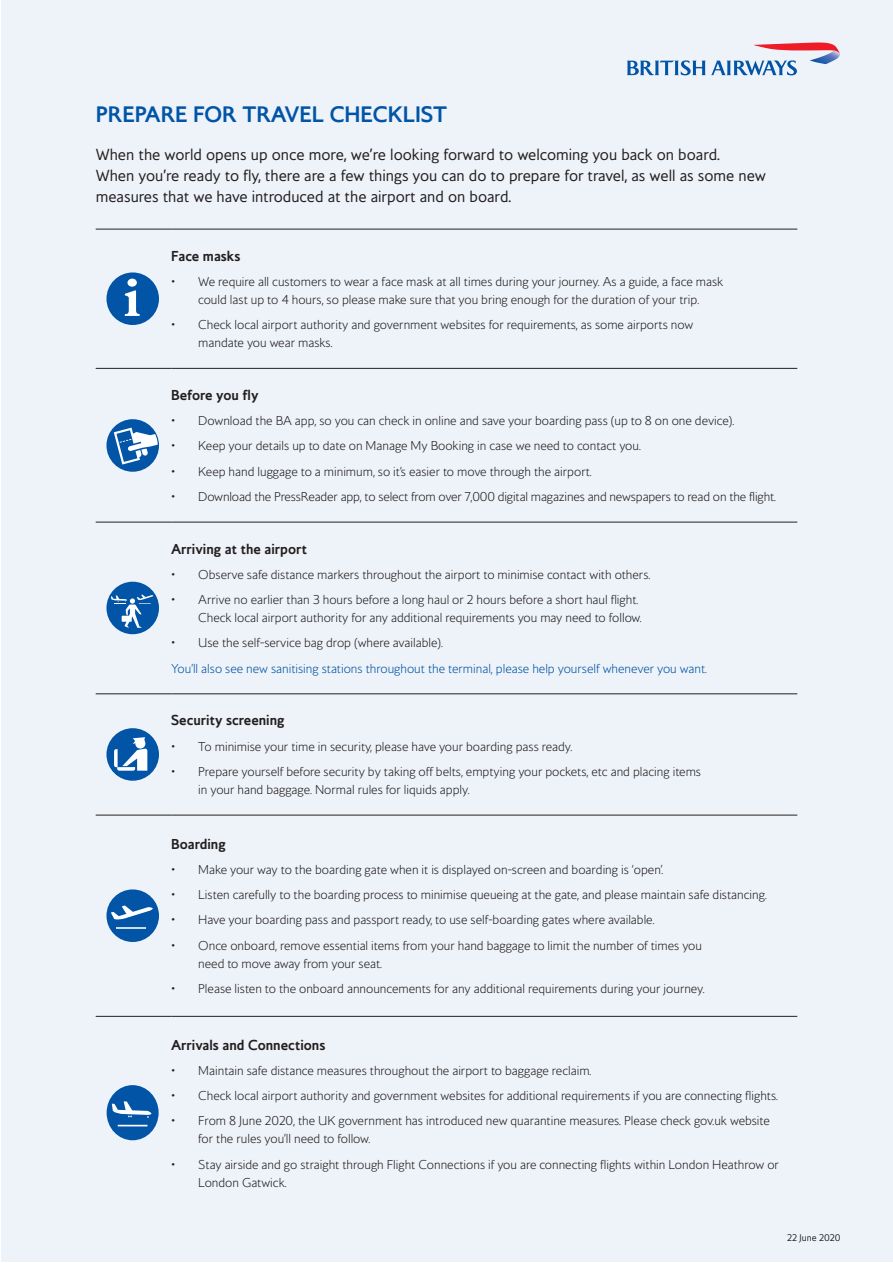
<style>
.page{position:relative;width:893px;height:1263px;background:#fff}
.page>*{position:absolute;margin:0;border:0;box-sizing:border-box;transform-origin:0 0}
.HEAD_B{font:700 21px "Mylius Modern";color:#0154a6}
.BODY_A{font:15px/21px "Mylius Modern";color:#231f20}
.HEAD_E_-_FRAME_ONLY{font:700 13.5px "Mylius Modern";color:#231f20}
.t1{font:200 12px/18px "Mylius Modern";color:#231f20}
.Table_BODY_A{font:200 12px "Mylius Modern";color:#0154a6}
.t2{font:9px "Mylius Modern";color:#231f20}
</style>
<div class="page">
<div style="left:1px;top:1px;width:891px;height:1261px;background:#eef3f9"></div>
<hr style="left:96px;top:229px;width:75px;height:1px;background:#231f20">
<hr style="left:171px;top:229px;width:626px;height:1px;background:#231f20">
<hr style="left:96px;top:368px;width:75px;height:1px;background:#231f20">
<hr style="left:171px;top:368px;width:626px;height:1px;background:#231f20">
<hr style="left:96px;top:522px;width:75px;height:1px;background:#231f20">
<hr style="left:171px;top:522px;width:626px;height:1px;background:#231f20">
<hr style="left:96px;top:693px;width:75px;height:1px;background:#231f20">
<hr style="left:171px;top:693px;width:626px;height:1px;background:#231f20">
<hr style="left:96px;top:815px;width:75px;height:1px;background:#231f20">
<hr style="left:171px;top:815px;width:626px;height:1px;background:#231f20">
<hr style="left:96px;top:1016px;width:75px;height:1px;background:#231f20">
<hr style="left:171px;top:1016px;width:626px;height:1px;background:#231f20">
<div style="left:106px;top:272px;width:53px;height:53px;background:#0154a6;border-radius:50%"></div>
<svg style="left:125px;top:279px;width:15px;height:37px"></svg>
<div style="left:106px;top:419px;width:53px;height:52px;background:#0154a6;border-radius:50%"></div>
<svg style="left:114px;top:428px;width:44px;height:36px"></svg>
<div style="left:106px;top:582px;width:53px;height:52px;background:#0154a6;border-radius:50%"></div>
<svg style="left:111px;top:594px;width:43px;height:34px"></svg>
<div style="left:106px;top:728px;width:53px;height:53px;background:#0154a6;border-radius:50%"></div>
<svg style="left:114px;top:737px;width:33px;height:34px"></svg>
<div style="left:106px;top:889px;width:53px;height:53px;background:#0154a6;border-radius:50%"></div>
<hr style="left:116px;top:927px;width:30px;height:2px;background:#fff">
<svg style="left:111px;top:905px;width:42px;height:14px"></svg>
<div style="left:107px;top:1085px;width:52px;height:55px;background:#0154a6;border-radius:50%"></div>
<svg style="left:112px;top:1101px;width:40px;height:17px"></svg>
<svg style="left:118px;top:1125px;width:29px;height:1px"></svg>
<svg style="left:627px;top:43px;width:213px;height:32px"></svg>
<p class="HEAD_B" style="left:96px;top:101px;width:353px">PREPARE FOR TRAVEL CHECKLIST</p>
<p class="BODY_A" style="left:96px;top:145px;width:672px">When the world opens up once more, we’re looking forward to welcoming you back on board.<br>When you’re ready to fly, there are a few things you can do to prepare for travel, as well as some new measures that we have introduced at the airport and on board.</p>
<p class="HEAD_E_-_FRAME_ONLY" style="left:171px;top:247px;width:71px">Face masks</p>
<p class="t1" style="left:171px;top:273px;width:553px;text-align:center">• We require all customers to wear a face mask at all times during your journey. As a guide, a face mask could last up to 4 hours, so please make sure that you bring enough for the duration of your trip.</p>
<p class="t1" style="left:198px;top:316px;width:496px;text-indent:-27px">• Check local airport authority and government websites for requirements, as some airports now mandate you wear masks.</p>
<p class="HEAD_E_-_FRAME_ONLY" style="left:171px;top:386px;width:89px">Before you fly</p>
<p class="t1" style="left:171px;top:412px;width:564px">• Download the BA app, so you can check in online and save your boarding pass (up to 8 on one device).</p>
<p class="t1" style="left:171px;top:437px;width:471px">• Keep your details up to date on Manage My Booking in case we need to contact you.</p>
<p class="t1" style="left:171px;top:462px;width:422px">• Keep hand luggage to a minimum, so it’s easier to move through the airport.</p>
<p class="t1" style="left:171px;top:488px;width:606px">• Download the PressReader app, to select from over 7,000 digital magazines and newspapers to read on the flight.</p>
<p class="HEAD_E_-_FRAME_ONLY" style="left:171px;top:540px;width:137px">Arriving at the airport</p>
<p class="t1" style="left:171px;top:566px;width:480px">• Observe safe distance markers throughout the airport to minimise contact with others.</p>
<p class="t1" style="left:171px;top:591px;width:472px;text-align:right">• Arrive no earlier than 3 hours before a long haul or 2 hours before a short haul flight.<br>Check local airport authority for any additional requirements you may need to follow.</p>
<p class="t1" style="left:171px;top:634px;width:273px">• Use the self-service bag drop (where available).</p>
<p class="Table_BODY_A" style="left:171px;top:661px;width:537px">You’ll also see new sanitising stations throughout the terminal, please help yourself whenever you want.</p>
<p class="HEAD_E_-_FRAME_ONLY" style="left:171px;top:711px;width:115px">Security screening</p>
<p class="t1" style="left:171px;top:737px;width:402px">• To minimise your time in security, please have your boarding pass ready.</p>
<p class="t1" style="left:198px;top:763px;width:504px;text-indent:-27px">• Prepare yourself before security by taking off belts, emptying your pockets, etc and placing items in your hand baggage. Normal rules for liquids apply.</p>
<p class="HEAD_E_-_FRAME_ONLY" style="left:171px;top:835px;width:56px">Boarding</p>
<p class="t1" style="left:171px;top:861px;width:494px">• Make your way to the boarding gate when it is displayed on-screen and boarding is ‘open’.</p>
<p class="t1" style="left:171px;top:886px;width:597px">• Listen carefully to the boarding process to minimise queueing at the gate, and please maintain safe distancing.</p>
<p class="t1" style="left:171px;top:911px;width:485px">• Have your boarding pass and passport ready, to use self-boarding gates where available.</p>
<p class="t1" style="left:198px;top:936px;width:505px;text-indent:-27px">• Once onboard, remove essential items from your hand baggage to limit the number of times you need to move away from your seat.</p>
<p class="t1" style="left:171px;top:980px;width:535px">• Please listen to the onboard announcements for any additional requirements during your journey.</p>
<p class="HEAD_E_-_FRAME_ONLY" style="left:171px;top:1036px;width:156px">Arrivals and Connections</p>
<p class="t1" style="left:171px;top:1062px;width:422px">• Maintain safe distance measures throughout the airport to baggage reclaim.</p>
<p class="t1" style="left:171px;top:1087px;width:608px">• Check local airport authority and government websites for additional requirements if you are connecting flights.</p>
<p class="t1" style="left:198px;top:1112px;width:573px;text-indent:-27px">• From 8 June 2020, the UK government has introduced new quarantine measures. Please check gov.uk website for the rules you’ll need to follow.</p>
<p class="t1" style="left:198px;top:1155px;width:582px;text-indent:-27px">• Stay airside and go straight through Flight Connections if you are connecting flights within London Heathrow or<br>London Gatwick.</p>
<p class="t2" style="left:787px;top:1232px;width:55px">22 June 2020</p>
</div>
